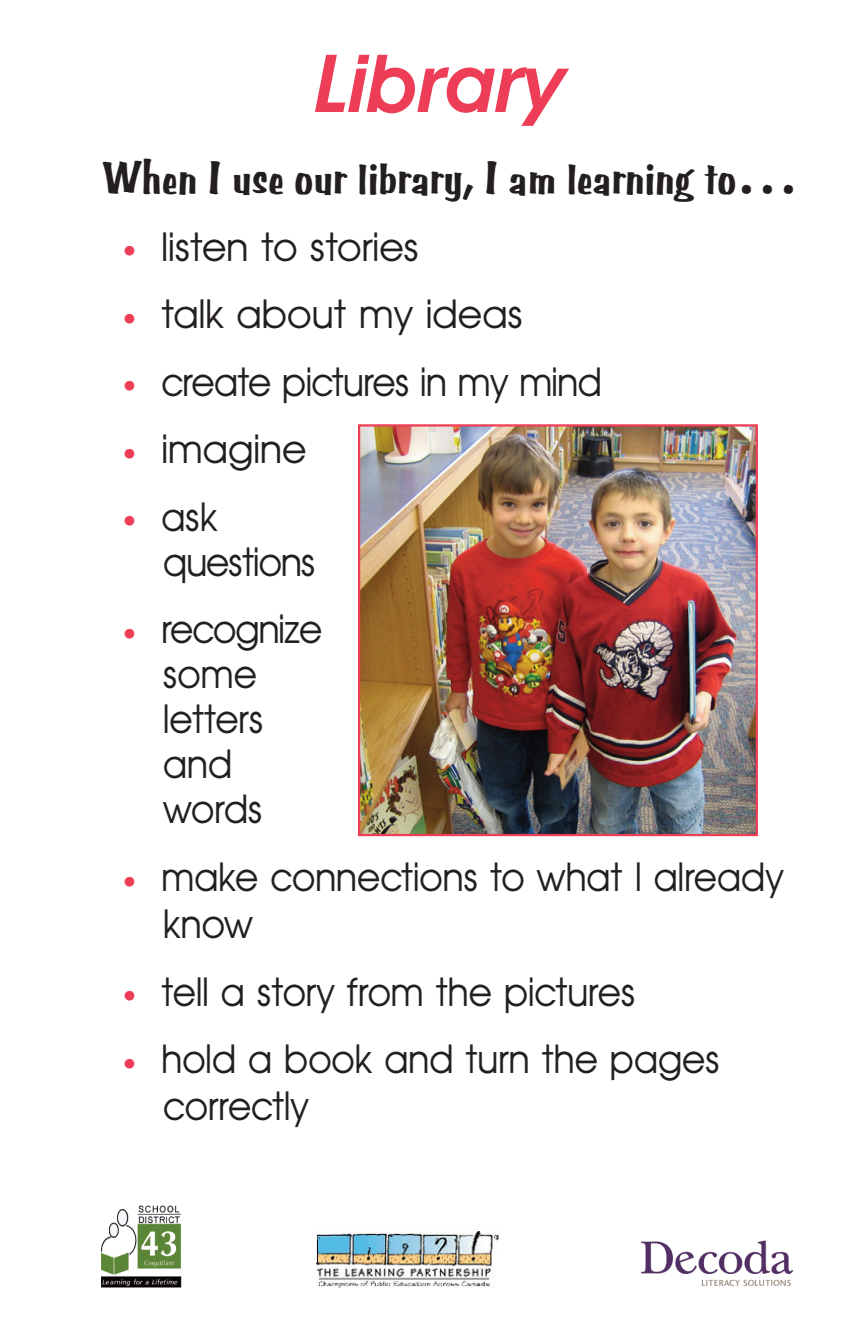
<style>
.page{position:relative;width:851px;height:1337px;background:#fff}
.page>*{position:absolute;margin:0;border:0;box-sizing:border-box;transform-origin:0 0}
.t1{font:italic 600 81px "Avant Garde BQ";color:#ee3d56}
.t2{font:47.25px "Cg Benguiat Frisky Bd";letter-spacing:-.015em;color:#231f20}
.t3{font:40.5px/47.2px "Avant Garde BQ";color:#231f20;scale:.95 1}
.t4{font:40.5px "Avant Garde BQ";color:#231f20}
.t5{font:40.5px/45px "Avant Garde BQ";letter-spacing:-.02em;color:#231f20;scale:.95 1}
.t6{font:40.5px/45px "Avant Garde BQ";letter-spacing:-.025em;color:#231f20;scale:.95 1}
.s1{color:#ee3d56}
</style>
<div class="page">
<img style="left:101px;top:1205px;width:81px;height:83px">
<img style="left:316px;top:1231px;width:182px;height:56px">
<img style="left:640px;top:1240px;width:154px;height:46px">
<img style="left:361px;top:427px;width:393px;height:406px">
<div style="left:358px;top:424px;width:399px;height:412px;border:2px solid #ee3d56"></div>
<h1 class="t1" style="left:311px;top:38px;width:250px">Library</h1>
<p class="t2" style="left:102px;top:149px;width:693px">When I use our library, I am learning to. . .</p>
<p class="t4" style="left:123px;top:225px;width:298px"><span class="s1">•</span> listen to stories</p>
<p class="t4" style="left:123px;top:293px;width:401px"><span class="s1">•</span> talk about my ideas</p>
<p class="t3" style="left:123px;top:358px;width:506px"><span class="s1">•</span> create pictures in my mind</p>
<p class="t4" style="left:123px;top:428px;width:185px"><span class="s1">•</span> imagine</p>
<p class="t6" style="left:163px;top:494px;width:162px;text-indent:-41px"><span class="s1">•</span> ask questions</p>
<p class="t5" style="left:163px;top:606px;width:169px;text-indent:-41px"><span class="s1">•</span> recognize some letters and words</p>
<p class="t3" style="left:163px;top:853px;width:654px;text-indent:-41px"><span class="s1">•</span> make connections to what I already know</p>
<p class="t3" style="left:123px;top:968px;width:541px"><span class="s1">•</span> tell a story from the pictures</p>
<p class="t3" style="left:163px;top:1035px;width:587px;text-indent:-41px"><span class="s1">•</span> hold a book and turn the pages correctly</p>
</div>
